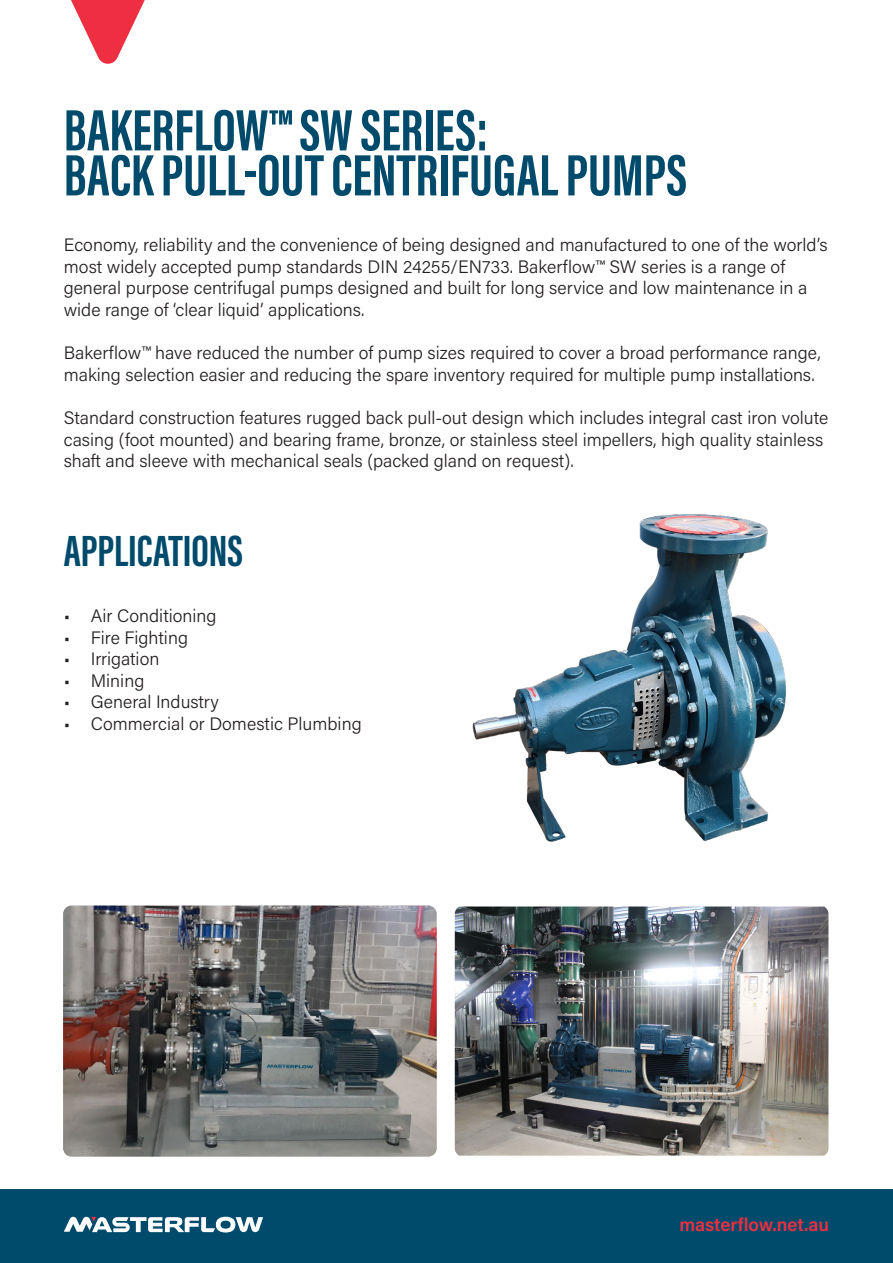
<style>
.page{position:relative;width:893px;height:1263px;background:#fff}
.page>*{position:absolute;margin:0;border:0;box-sizing:border-box;transform-origin:0 0}
.t1{font:700 60px/45px "Acumin Pro Extra Cond";color:#004b6c}
.t2{font:700 45px "Acumin Pro Extra Cond";color:#004b6c}
.t3{font:600 18.3px "Acumin Pro";color:#ee2f41}
.t4{font:300 18px/21.6px "Acumin Pro";color:#231f20}
</style>
<div class="page">
<svg style="left:71px;top:0;width:74px;height:64px"></svg>
<div style="left:0;top:1189px;width:893px;height:74px;background:#004b6c"></div>
<svg style="left:64px;top:1216px;width:199px;height:16px"></svg>
<img style="left:63px;top:905px;width:374px;height:252px">
<img style="left:455px;top:906px;width:373px;height:250px">
<img style="left:472px;top:514px;width:314px;height:328px">
<p class="t1" style="left:64px;top:107px;width:625px">BAKERFLOW™ SW SERIES:<br>BACK PULL-OUT CENTRIFUGAL PUMPS</p>
<p class="t4" style="left:64px;top:233px;width:765px">Economy, reliability and the convenience of being designed and manufactured to one of the world’s most widely accepted pump standards DIN 24255/EN733. Bakerflow™ SW series is a range of general purpose centrifugal pumps designed and built for long service and low maintenance in a wide range of ‘clear liquid’ applications.</p>
<p class="t4" style="left:64px;top:341px;width:759px">Bakerflow™ have reduced the number of pump sizes required to cover a broad performance range, making selection easier and reducing the spare inventory required for multiple pump installations.</p>
<p class="t4" style="left:64px;top:406px;width:766px">Standard construction features rugged back pull-out design which includes integral cast iron volute casing (foot mounted) and bearing frame, bronze, or stainless steel impellers, high quality stainless shaft and sleeve with mechanical seals (packed gland on request).</p>
<p class="t2" style="left:64px;top:523px;width:181px">APPLICATIONS</p>
<p class="t4" style="left:64px;top:604px;width:154px">• Air Conditioning</p>
<p class="t4" style="left:64px;top:626px;width:126px">• Fire Fighting</p>
<p class="t4" style="left:64px;top:647px;width:97px">• Irrigation</p>
<p class="t4" style="left:64px;top:669px;width:82px">• Mining</p>
<p class="t4" style="left:64px;top:690px;width:157px">• General Industry</p>
<p class="t4" style="left:64px;top:712px;width:299px">• Commercial or Domestic Plumbing</p>
<p class="t3" style="left:679px;top:1212px;width:151px">masterflow.net.au</p>
</div>
